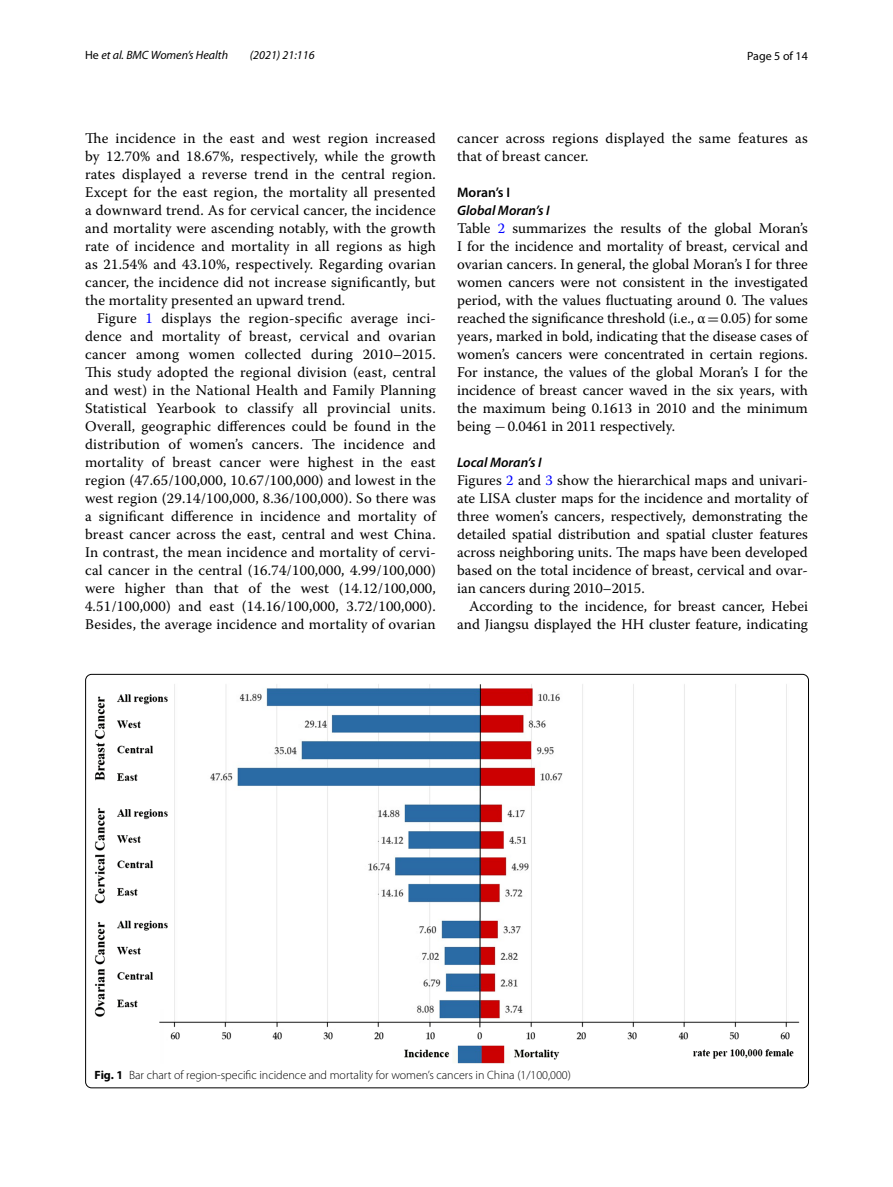
<style>
.page{position:relative;width:893px;height:1187px;background:#fff}
.page>*{position:absolute;margin:0;border:0;box-sizing:border-box;transform-origin:0 0}
.t1{font:14.7px/18px "Warnock Pro";letter-spacing:.005em;color:#000;text-align:justify}
.t2{font:italic 600 13.8px "Myriad Pro";color:#000}
.t3{font:600 13.8px "Myriad Pro";color:#000}
.t4{font:300 12px "Myriad Pro";color:#000}
.t5{font:italic 12px "Myriad Pro";color:#000}
.t6{font:12px "Myriad Pro";color:#000}
.s1{font-style:normal}
.s2{color:#00f}
.s3{font-family:"MTSY"}
.s4{font-weight:700}
</style>
<div class="page">
<img style="left:94px;top:684px;width:706px;height:379px">
<p class="t5" style="left:85px;top:48px;width:145px"><span class="s1">He</span> et al. BMC Women’s Health</p>
<p class="t5" style="left:250px;top:48px;width:66px">(2021) 21:116</p>
<p class="t6" style="left:747px;top:48px;width:62px">Page 5 of 14</p>
<p class="t1" style="left:85px;top:128px;width:352px">The incidence in the east and west region increased by 12.70% and 18.67%, respectively, while the growth rates displayed a reverse trend in the central region.<br>Except for the east region, the mortality all presented a downward trend. As for cervical cancer, the incidence and mortality were ascending notably, with the growth rate of incidence and mortality in all regions as high as 21.54% and 43.10%, respectively. Regarding ovarian cancer, the incidence did not increase significantly, but the mortality presented an upward trend.</p>
<p class="t1" style="left:85px;top:308px;width:352px;text-indent:12px">Figure <span class="s2">1</span> displays the region-specific average inci&shy;dence and mortality of breast, cervical and ovarian cancer among women collected during 2010–2015.<br>This study adopted the regional division (east, central and west) in the National Health and Family Planning Statistical Yearbook to classify all provincial units.<br>Overall, geographic differences could be found in the distribution of women’s cancers. The incidence and mortality of breast cancer were highest in the east region (47.65/100,000, 10.67/100,000) and lowest in the west region (29.14/100,000, 8.36/100,000). So there was a significant difference in incidence and mortality of breast cancer across the east, central and west China.<br>In contrast, the mean incidence and mortality of cervi&shy;cal cancer in the central (16.74/100,000, 4.99/100,000) were higher than that of the west (14.12/100,000, 4.51/100,000) and east (14.16/100,000, 3.72/100,000).<br>Besides, the average incidence and mortality of ovarian</p>
<p class="t1" style="left:457px;top:128px;width:352px">cancer across regions displayed the same features as that of breast cancer.</p>
<p class="t3" style="left:457px;top:183px;width:54px">Moran’s I</p>
<p class="t2" style="left:457px;top:201px;width:94px">Global Moran’s I</p>
<p class="t1" style="left:457px;top:218px;width:352px">Table <span class="s2">2</span> summarizes the results of the global Moran’s I for the incidence and mortality of breast, cervical and ovarian cancers. In general, the global Moran’s I for three women cancers were not consistent in the investigated period, with the values fluctuating around 0. The values reached the significance threshold (i.e., α<span class="s3">=</span>0.05) for some years, marked in bold, indicating that the disease cases of women’s cancers were concentrated in certain regions.<br>For instance, the values of the global Moran’s I for the incidence of breast cancer waved in the six years, with the maximum being 0.1613 in 2010 and the minimum being <span class="s3">−</span>0.0461 in 2011 respectively.</p>
<p class="t2" style="left:457px;top:453px;width:86px">Local Moran’s I</p>
<p class="t1" style="left:457px;top:470px;width:352px">Figures <span class="s2">2</span> and <span class="s2">3</span> show the hierarchical maps and univari&shy;ate LISA cluster maps for the incidence and mortality of three women’s cancers, respectively, demonstrating the detailed spatial distribution and spatial cluster features across neighboring units. The maps have been developed based on the total incidence of breast, cervical and ovar&shy;ian cancers during 2010–2015.</p>
<p class="t1" style="left:457px;top:596px;width:352px;text-align:right">According to the incidence, for breast cancer, Hebei and Jiangsu displayed the HH cluster feature, indicating</p>
<p class="t4" style="left:95px;top:1067px;width:478px"><span class="s4">Fig. 1</span> Bar chart of region-specific incidence and mortality for women’s cancers in China (1/100,000)</p>
</div>
